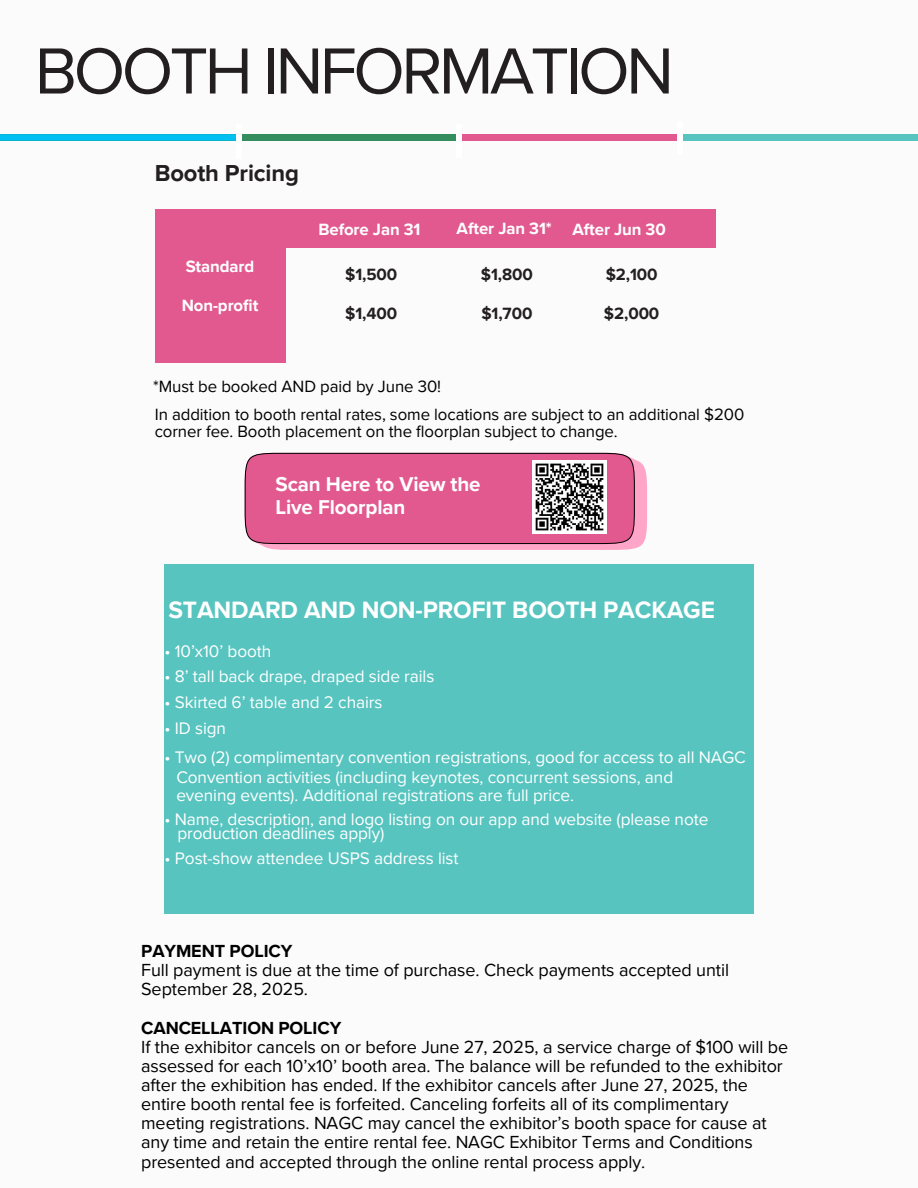
<style>
.page{position:relative;width:918px;height:1188px;background:#fbfbfb}
.page>*{position:absolute;margin:0;border:0;box-sizing:border-box;transform-origin:0 0}
.t1{font:67.5px "Proxima Nova";letter-spacing:-.055em;color:#231f20}
.t2{font:700 24.45px "Proxima Nova";letter-spacing:-.005em;color:#fff}
.t3{font:700 23.85px "Proxima Nova";letter-spacing:-.005em;color:#231f20}
.t4{font:700 20.55px/23.7px "Proxima Nova";letter-spacing:-.005em;color:#fff}
.t5{font:18px/19.2px "Proxima Nova";letter-spacing:-.005em;color:#000}
.t6{font:700 18px "Proxima Nova";letter-spacing:-.005em;color:#000}
.t7{font:17.25px/17.2px "Proxima Nova";letter-spacing:-.005em;color:#fff}
.t8{font:16.8px/16.8px "Proxima Nova";letter-spacing:-.005em;color:#000}
.t9{font:700 16.8px "Proxima Nova";letter-spacing:-.005em;color:#fff}
.t10{font:700 16.8px "Proxima Nova";letter-spacing:-.005em;color:#231f20}
</style>
<div class="page">
<div style="left:164px;top:564px;width:590px;height:349px;background:#57c4bf"></div>
<div style="left:0;top:134px;width:459px;height:7px;background:#338d5f"></div>
<div style="left:459px;top:134px;width:459px;height:7px;background:#e2598f"></div>
<svg style="left:0;top:134px;width:237px;height:7px;background:#03bde9"></svg>
<div style="left:681px;top:134px;width:237px;height:7px;background:#57c4bf"></div>
<hr style="left:237px;top:125px;width:4px;height:33px;background:#fff">
<hr style="left:457px;top:124px;width:4px;height:33px;background:#fff">
<hr style="left:678px;top:121px;width:4px;height:34px;background:#fff">
<div style="left:282px;top:210px;width:434px;height:38px;background:#e2598f"></div>
<div style="left:155px;top:210px;width:130px;height:153px;background:#e2598f"></div>
<svg style="left:245px;top:453px;width:402px;height:96px;background:#ef9ebd"></svg>
<div style="left:245px;top:453px;width:389px;height:91px;background:#e2598f;border-radius:33px"></div>
<div style="left:245px;top:453px;width:390px;height:91px;border:1px solid #000;border-radius:33px"></div>
<img style="left:533px;top:461px;width:73px;height:73px">
<p class="t1" style="left:35px;top:31px;width:641px">BOOTH INFORMATION</p>
<h5 class="t3" style="left:155px;top:159px;width:146px">Booth Pricing</h5>
<h1 class="t9" style="left:186px;top:256px;width:70px">Standard</h1>
<h1 class="t9" style="left:182px;top:295px;width:78px">Non-profit</h1>
<h3 class="t9" style="left:318px;top:219px;width:104px">Before Jan 31</h3>
<h5 class="t10" style="left:345px;top:264px;width:54px">$1,500</h5>
<h5 class="t10" style="left:345px;top:303px;width:53px">$1,400</h5>
<h5 class="t9" style="left:457px;top:218px;width:97px">After Jan 31*</h5>
<h5 class="t10" style="left:481px;top:264px;width:54px">$1,800</h5>
<h5 class="t10" style="left:481px;top:303px;width:53px">$1,700</h5>
<h5 class="t9" style="left:572px;top:219px;width:95px">After Jun 30</h5>
<p class="t10" style="left:606px;top:264px;width:53px">$2,100</p>
<p class="t10" style="left:604px;top:303px;width:57px">$2,000</p>
<h5 class="t8" style="left:153px;top:378px;width:289px">*Must be booked AND paid by June 30!</h5>
<h5 class="t8" style="left:155px;top:407px;width:591px">In addition to booth rental rates, some locations are subject to an additional $200 corner fee. Booth placement on the floorplan subject to change.</h5>
<p class="t4" style="left:275px;top:472px;width:207px">Scan Here to View the<br>Live Floorplan</p>
<p class="t2" style="left:169px;top:595px;width:548px">STANDARD AND NON-PROFIT BOOTH PACKAGE</p>
<p class="t7" style="left:164px;top:643px;width:108px">• 10’x10’ booth</p>
<p class="t7" style="left:164px;top:668px;width:271px">• 8’ tall back drape, draped side rails</p>
<p class="t7" style="left:164px;top:694px;width:219px">• Skirted 6’ table and 2 chairs</p>
<p class="t7" style="left:164px;top:720px;width:63px">• ID sign</p>
<p class="t7" style="left:164px;top:749px;width:583px">• Two (2) complimentary convention registrations, good for access to all NAGC</p>
<p class="t7" style="left:176px;top:769px;width:498px">Convention activities (including keynotes, concurrent sessions, and evening events). Additional registrations are full price.</p>
<p class="t7" style="left:164px;top:811px;width:545px">• Name, description, and logo listing on our app and website (please note</p>
<p class="t7" style="left:178px;top:825px;width:208px">production deadlines apply)</p>
<p class="t7" style="left:165px;top:850px;width:295px">• Post-show attendee USPS address list</p>
<p class="t6" style="left:141px;top:941px;width:153px">PAYMENT POLICY</p>
<p class="t5" style="left:141px;top:961px;width:589px">Full payment is due at the time of purchase. Check payments accepted until<br>September 28, 2025.</p>
<h4 class="t6" style="left:141px;top:1017px;width:202px">CANCELLATION POLICY</h4>
<p class="t5" style="left:141px;top:1038px;width:649px">If the exhibitor cancels on or before June 27, 2025, a service charge of $100 will be</p>
<h2 class="t5" style="left:141px;top:1057px;width:643px">assessed for each 10’x10’ booth area. The balance will be refunded to the exhibitor after the exhibition has ended. If the exhibitor cancels after June 27, 2025, the entire booth rental fee is forfeited. Canceling forfeits all of its complimentary meeting registrations. NAGC may cancel the exhibitor’s booth space for cause at any time and retain the entire rental fee. NAGC Exhibitor Terms and Conditions presented and accepted through the online rental process apply.</h2>
</div>
